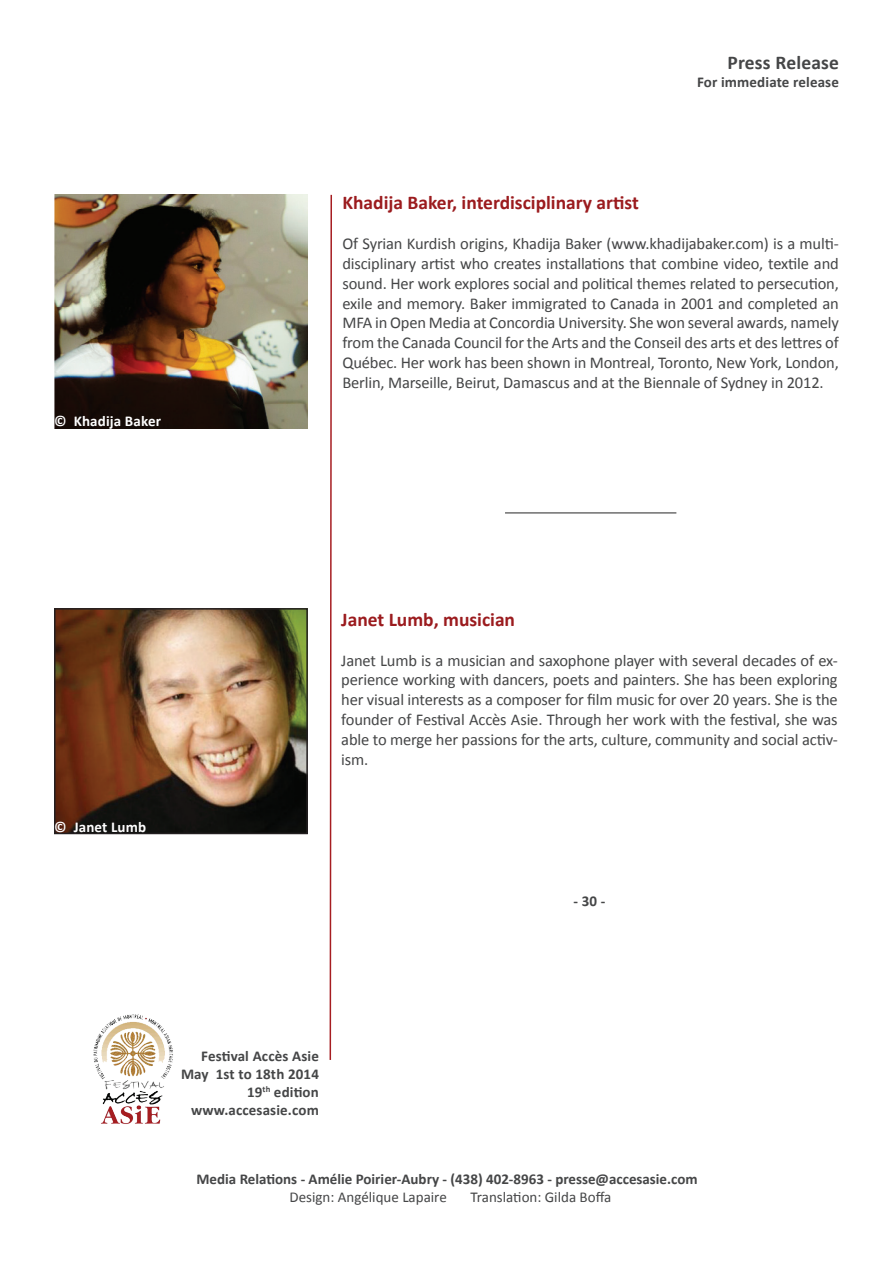
<style>
.page{position:relative;width:893px;height:1263px;background:#fff}
.page>*{position:absolute;margin:0;border:0;box-sizing:border-box;transform-origin:0 0}
.t1{font:700 19.5px "Calibri";color:#9b1b1e}
.t2{font:700 19.5px "Calibri";letter-spacing:.01em;color:#454647}
.t3{font:16.5px/19.8px "Calibri";letter-spacing:-.01em;color:#454647;text-align:justify}
.t4{font:700 15px/18px "Calibri";color:#454647;text-align:right}
.t5{font:15px "Calibri";color:#454647}
.t6{font:700 15px "Calibri";letter-spacing:.01em;color:#fff}
</style>
<div class="page">
<img style="left:93px;top:1014px;width:80px;height:110px">
<svg style="left:329px;top:194px;width:3px;height:866px"></svg>
<hr style="left:505px;top:512px;width:171px;height:2px;background:#6e6e6e">
<img style="left:54px;top:195px;width:254px;height:233px">
<img style="left:57px;top:611px;width:248px;height:220px">
<div style="left:54px;top:608px;width:254px;height:226px;border:2px solid #231f20"></div>
<p class="t6" style="left:54px;top:411px;width:109px">© Khadija Baker</p>
<p class="t2" style="left:727px;top:50px;width:113px">Press Release</p>
<p class="t4" style="left:697px;top:73px;width:143px">For immediate release</p>
<p class="t1" style="left:342px;top:191px;width:298px">Khadija Baker, interdisciplinary artist</p>
<p class="t3" style="left:342px;top:234px;width:498px">Of Syrian Kurdish origins, Khadija Baker (www.khadijabaker.com) is a multi&shy;disciplinary artist who creates installations that combine video, textile and sound. Her work explores social and political themes related to persecution, exile and memory. Baker immigrated to Canada in 2001 and completed an MFA in Open Media at Concordia University. She won several awards, namely from the Canada Council for the Arts and the Conseil des arts et des lettres of Québec. Her work has been shown in Montreal, Toronto, New York, London, Berlin, Marseille, Beirut, Damascus and at the Biennale of Sydney in 2012.</p>
<p class="t6" style="left:54px;top:818px;width:94px">© Janet Lumb</p>
<p class="t1" style="left:341px;top:607px;width:175px">Janet Lumb, musician</p>
<p class="t3" style="left:341px;top:650px;width:498px">Janet Lumb is a musician and saxophone player with several decades of ex&shy;perience working with dancers, poets and painters. She has been exploring her visual interests as a composer for film music for over 20 years. She is the founder of Festival Accès Asie. Through her work with the festival, she was able to merge her passions for the arts, culture, community and social activ&shy;ism.</p>
<p class="t4" style="left:574px;top:892px;width:33px">- 30 -</p>
<p class="t4" style="left:181px;top:1047px;width:139px">Festival Accès Asie<br>May 1st to 18th 2014<br>19<sup>th</sup> edition www.accesasie.com</p>
<p class="t4" style="left:196px;top:1169px;width:503px">Media Relations - Amélie Poirier-Aubry - (438) 402-8963 - presse@accesasie.com</p>
<p class="t5" style="left:290px;top:1187px;width:159px">Design: Angélique Lapaire</p>
<p class="t5" style="left:471px;top:1187px;width:142px">Translation: Gilda Boffa</p>
</div>
